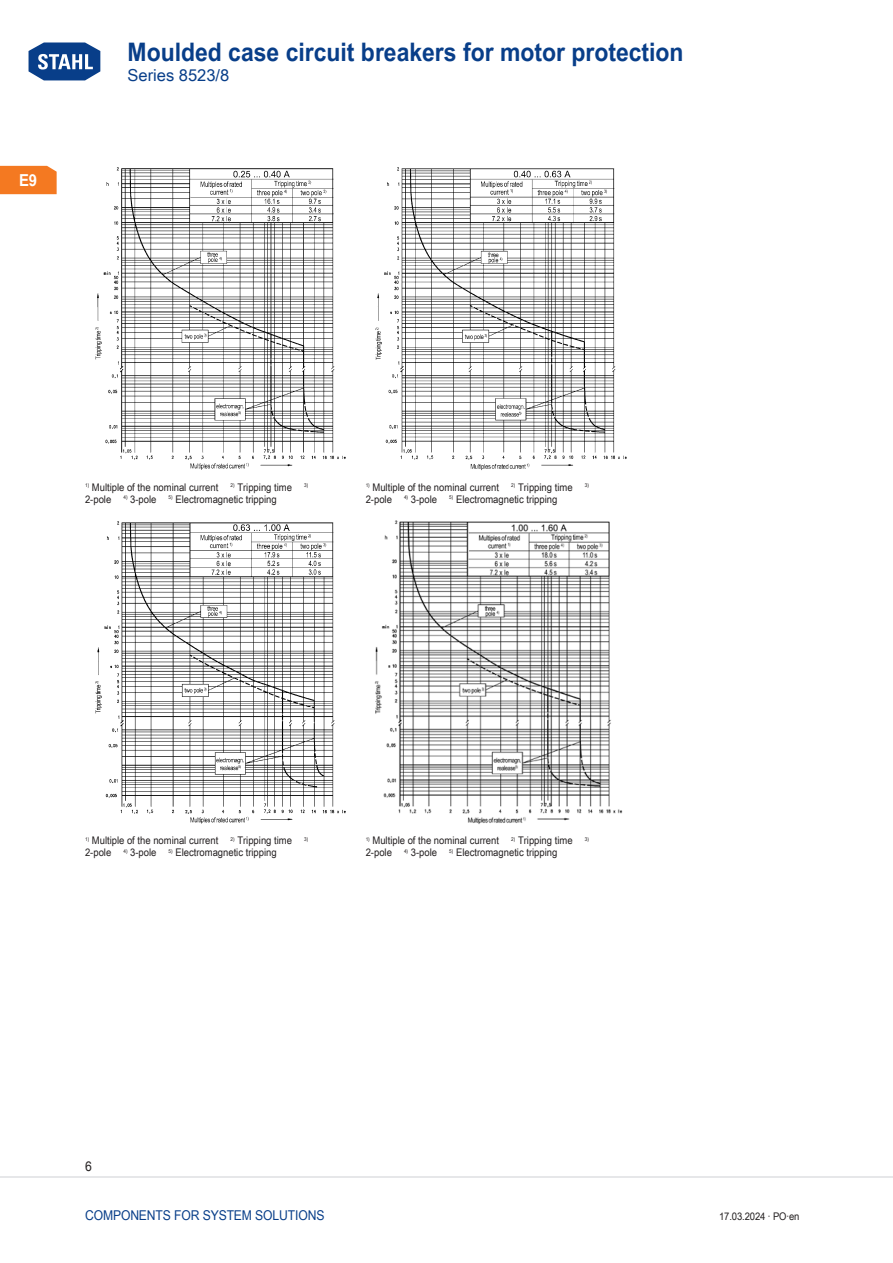
<style>
.page{position:relative;width:893px;height:1263px;background:#fff}
.page>*{position:absolute;margin:0;border:0;box-sizing:border-box;transform-origin:0 0}
.t1{font:700 25.5px "Arial Unicode MS";color:#083e89;scale:.9 1}
.t2{font:16.5px "Arial Unicode MS";color:#083e89}
.t3{font:700 16.5px "Arial Unicode MS";color:#fff;scale:.9 1}
.t4{font:13.5px "Arial Unicode MS";letter-spacing:-.01em;color:#083e89;scale:.9 1}
.t5{font:13.5px "Arial Unicode MS";color:#231f20;scale:.9 1}
.t6{font:10.5px/12px "Arial Unicode MS";color:#231f20;scale:.9 1}
.s1{font-weight:400;font-size:31.65px;color:#fff}
</style>
<div class="page">
<svg style="left:28px;top:42px;width:73px;height:39px"></svg>
<hr style="left:0;top:1176px;width:893px;height:2px;background:#e6e7e9">
<div style="left:0;top:166px;width:57px;height:28px;background:#f47921"></div>
<img style="left:374px;top:520px;width:249px;height:304px">
<img style="left:95px;top:521px;width:251px;height:303px">
<img style="left:375px;top:167px;width:252px;height:304px">
<img style="left:95px;top:167px;width:251px;height:303px">
<h1 class="t1" style="left:26px;top:33px;width:732px"><span class="s1">Home</span> Moulded case circuit breakers for motor protection</h1>
<h2 class="t2" style="left:128px;top:63px;width:103px">Series 8523/8</h2>
<h2 class="t3" style="left:19px;top:168px;width:22px">E9</h2>
<p class="t6" style="left:85px;top:481px;width:250px"><sup>1)</sup> Multiple of the nominal current <sup>2)</sup> Tripping time <sup>3)<br></sup>2-pole <sup>4)</sup> 3-pole <sup>5)</sup> Electromagnetic tripping</p>
<p class="t6" style="left:366px;top:481px;width:250px"><sup>1)</sup> Multiple of the nominal current <sup>2)</sup> Tripping time <sup>3)<br></sup>2-pole <sup>4)</sup> 3-pole <sup>5)</sup> Electromagnetic tripping</p>
<p class="t6" style="left:85px;top:834px;width:250px"><sup>1)</sup> Multiple of the nominal current <sup>2)</sup> Tripping time <sup>3)<br></sup>2-pole <sup>4)</sup> 3-pole <sup>5)</sup> Electromagnetic tripping</p>
<p class="t6" style="left:366px;top:834px;width:250px"><sup>1)</sup> Multiple of the nominal current <sup>2)</sup> Tripping time <sup>3)<br></sup>2-pole <sup>4)</sup> 3-pole <sup>5)</sup> Electromagnetic tripping</p>
<p class="t5" style="left:85px;top:1157px;width:9px">6</p>
<p class="t4" style="left:85px;top:1205px;width:265px">Components for System Solutions</p>
<p class="t6" style="left:719px;top:1210px;width:91px">17.03.2024 · PO·en</p>
</div>
